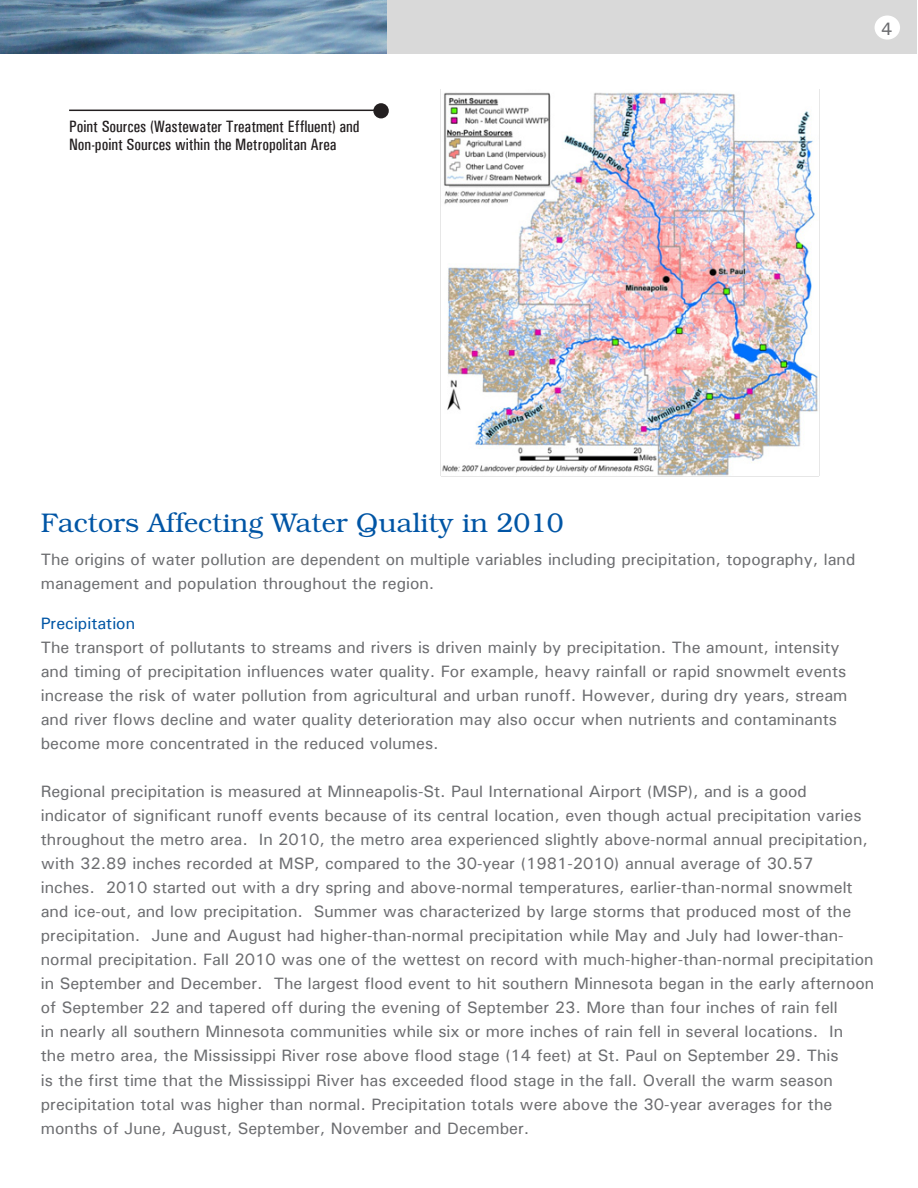
<style>
.page{position:relative;width:918px;height:1188px;background:#fff}
.page>*{position:absolute;margin:0;border:0;box-sizing:border-box;transform-origin:0 0}
.t1{font:300 27px "Bookman";color:#0155a5}
.t2{font:500 18px "Univers";color:#6c6d70}
.t3{font:500 16.5px/24px "Univers";color:#6c6d70}
.t4{font:500 condensed 16.5px/18px "Univers";color:#231f20}
.t5{font:500 16.5px "Univers";color:#0155a5}
</style>
<div class="page">
<img style="left:0;top:0;width:389px;height:54px">
<img style="left:441px;top:90px;width:379px;height:387px">
<hr style="left:69px;top:110px;width:306px;height:1px;background:#231f20">
<div style="left:373px;top:103px;width:16px;height:15px;background:#231f20;border-radius:50%"></div>
<div style="left:388px;top:0;width:529px;height:53px;background:#d9d9d9"></div>
<div style="left:875px;top:16px;width:25px;height:24px;background:#fff;border-radius:50%"></div>
<p class="t4" style="left:69px;top:117px;width:292px">Point Sources (Wastewater Treatment Effluent) and<br>Non-point Sources within the Metropolitan Area</p>
<p class="t2" style="left:881px;top:18px;width:13px">4</p>
<p class="t1" style="left:41px;top:508px;width:524px">Factors Affecting Water Quality in 2010</p>
<p class="t3" style="left:41px;top:547px;width:816px">The origins of water pollution are dependent on multiple variables including precipitation, topography, land management and population throughout the region.</p>
<p class="t5" style="left:41px;top:613px;width:96px">Precipitation</p>
<p class="t3" style="left:41px;top:635px;width:808px">The transport of pollutants to streams and rivers is driven mainly by precipitation. The amount, intensity and timing of precipitation influences water quality. For example, heavy rainfall or rapid snowmelt events increase the risk of water pollution from agricultural and urban runoff. However, during dry years, stream and river flows decline and water quality deterioration may also occur when nutrients and contaminants become more concentrated in the reduced volumes.</p>
<p class="t3" style="left:41px;top:779px;width:835px">Regional precipitation is measured at Minneapolis-St. Paul International Airport (MSP), and is a good indicator of significant runoff events because of its central location, even though actual precipitation varies throughout the metro area. In 2010, the metro area experienced slightly above-normal annual precipitation, with 32.89 inches recorded at MSP, compared to the 30-year (1981-2010) annual average of 30.57<br>inches. 2010 started out with a dry spring and above-normal temperatures, earlier-than-normal snowmelt and ice-out, and low precipitation. Summer was characterized by large storms that produced most of the precipitation. June and August had higher-than-normal precipitation while May and July had lower-than&shy;normal precipitation. Fall 2010 was one of the wettest on record with much-higher-than-normal precipitation in September and December. The largest flood event to hit southern Minnesota began in the early afternoon of September 22 and tapered off during the evening of September 23. More than four inches of rain fell<br>in nearly all southern Minnesota communities while six or more inches of rain fell in several locations. In<br>the metro area, the Mississippi River rose above flood stage (14 feet) at St. Paul on September 29. This<br>is the first time that the Mississippi River has exceeded flood stage in the fall. Overall the warm season precipitation total was higher than normal. Precipitation totals were above the 30-year averages for the months of June, August, September, November and December.</p>
</div>
